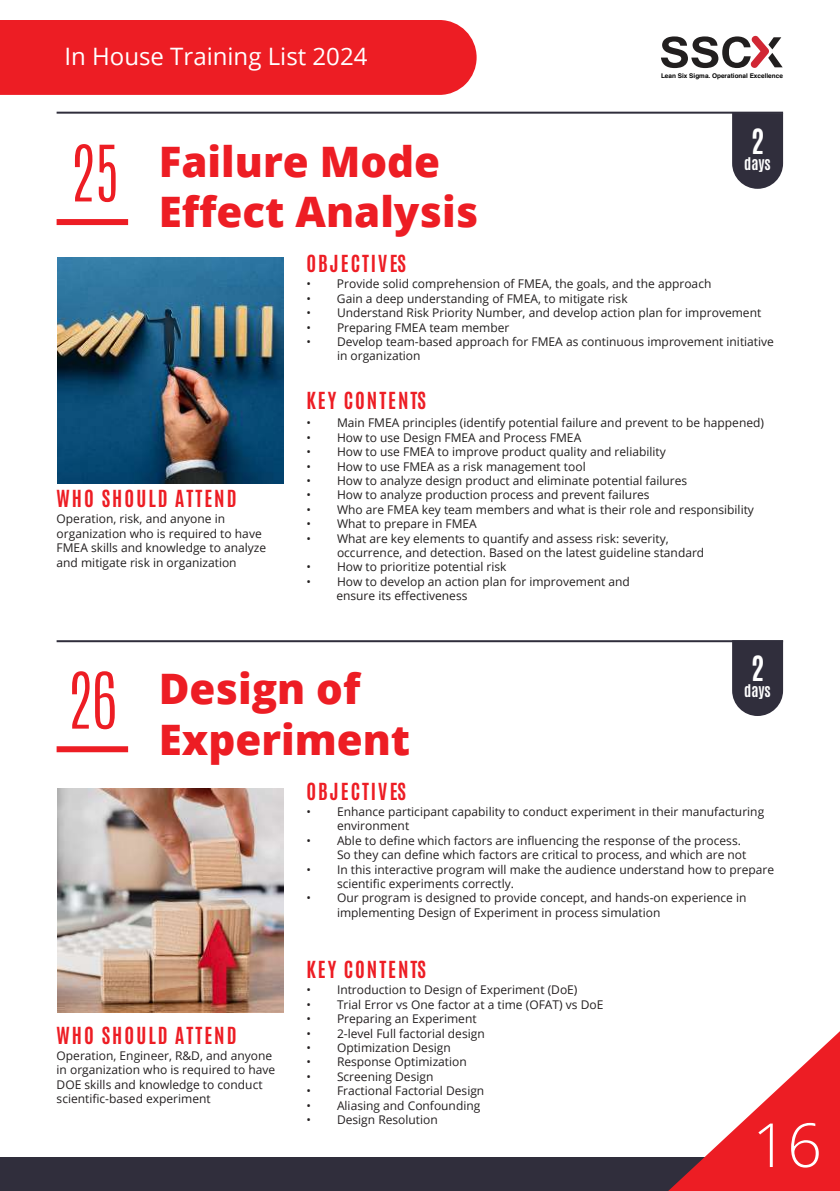
<style>
.page{position:relative;width:840px;height:1191px;background:#fff}
.page>*{position:absolute;margin:0;border:0;box-sizing:border-box;transform-origin:0 0}
.t1{font:300 66px "Antonio";color:#ed1d24}
.t2{font:300 60.8px "Open Sans";color:#fff}
.t3{font:800 42px/50.4px "Open Sans";color:#ed1d24}
.t4{font:700 29.6px "Antonio";color:#fff}
.t5{font:24px "Open Sans";color:#fff}
.t6{font:700 20px "Antonio";letter-spacing:.1em;color:#ed1d24}
.t7{font:700 14.8px "Antonio";color:#fff}
.t8{font:12px/14.4px "Open Sans";color:#221f1f}
.t9{font:12px/14.4px "Open Sans";color:#231f20}
.t10{font:700 6.4px "Helvetica";color:#010101}
</style>
<div class="page">
<div style="left:0;top:1157px;width:839px;height:34px;background:#302e3c"></div>
<div style="left:0;top:20px;width:476px;height:75px;background:#ed1d24"></div>
<svg style="left:668px;top:1032px;width:171px;height:159px"></svg>
<hr style="left:57px;top:640px;width:725px;height:2px;background:#302e3c">
<hr style="left:57px;top:112px;width:725px;height:2px;background:#302e3c">
<svg style="left:731px;top:640px;width:51px;height:76px;background:#42404d"></svg>
<svg style="left:731px;top:113px;width:51px;height:76px;background:#42404d"></svg>
<div style="left:57px;top:746px;width:71px;height:6px;background:#ed1d24"></div>
<img style="left:57px;top:788px;width:226px;height:224px">
<div style="left:57px;top:219px;width:71px;height:6px;background:#ed1d24"></div>
<img style="left:57px;top:257px;width:226px;height:226px">
<svg style="left:661px;top:35px;width:121px;height:33px"></svg>
<h3 class="t5" style="left:64px;top:39px;width:304px">In House Training List 2024</h3>
<h1 class="t1" style="left:71px;top:126px;width:50px">25</h1>
<h3 class="t3" style="left:159px;top:134px;width:320px">Failure Mode<br>Effect Analysis</h3>
<h3 class="t6" style="left:306px;top:249px;width:101px">OBJECTIVES</h3>
<p class="t10" style="left:660px;top:71px;width:123px">Lean Six Sigma. Operational Excellence</p>
<h3 class="t4" style="left:750px;top:121px;width:15px">2</h3>
<p class="t7" style="left:743px;top:153px;width:28px">days</p>
<p class="t8" style="left:306px;top:276px;width:406px">• Provide solid comprehension of FMEA, the goals, and the approach</p>
<p class="t8" style="left:306px;top:291px;width:322px">• Gain a deep understanding of FMEA, to mitigate risk</p>
<p class="t8" style="left:306px;top:305px;width:456px">• Understand Risk Priority Number, and develop action plan for improvement</p>
<p class="t8" style="left:306px;top:320px;width:204px">• Preparing FMEA team member</p>
<p class="t8" style="left:337px;top:334px;width:438px;text-indent:-31px">• Develop team-based approach for FMEA as continuous improvement initiative in organization</p>
<h3 class="t6" style="left:57px;top:485px;width:181px">WHO SHOULD ATTEND</h3>
<p class="t8" style="left:57px;top:511px;width:211px">Operation, risk, and anyone in organization who is required to have FMEA skills and knowledge to analyze and mitigate risk in organization</p>
<h3 class="t6" style="left:306px;top:386px;width:121px">KEY CONTENTS</h3>
<p class="t8" style="left:306px;top:415px;width:459px">• Main FMEA principles (identify potential failure and prevent to be happened)</p>
<p class="t8" style="left:306px;top:430px;width:276px">• How to use Design FMEA and Process FMEA</p>
<p class="t8" style="left:306px;top:444px;width:361px">• How to use FMEA to improve product quality and reliability</p>
<p class="t8" style="left:306px;top:459px;width:281px">• How to use FMEA as a risk management tool</p>
<p class="t8" style="left:306px;top:473px;width:382px">• How to analyze design product and eliminate potential failures</p>
<p class="t8" style="left:306px;top:487px;width:344px">• How to analyze production process and prevent failures</p>
<p class="t8" style="left:306px;top:502px;width:449px">• Who are FMEA key team members and what is their role and responsibility</p>
<p class="t8" style="left:306px;top:516px;width:172px">• What to prepare in FMEA</p>
<p class="t8" style="left:337px;top:531px;width:368px;text-indent:-31px">• What are key elements to quantify and assess risk: severity, occurrence, and detection. Based on the latest guideline standard</p>
<p class="t8" style="left:306px;top:559px;width:201px">• How to prioritize potential risk</p>
<p class="t8" style="left:336px;top:574px;width:295px;text-indent:-30px">• How to develop an action plan for improvement and ensure its effectiveness</p>
<h1 class="t1" style="left:68px;top:653px;width:50px">26</h1>
<h3 class="t3" style="left:159px;top:661px;width:253px">Design of<br>Experiment</h3>
<h3 class="t6" style="left:306px;top:777px;width:101px">OBJECTIVES</h3>
<h3 class="t4" style="left:750px;top:648px;width:15px">2</h3>
<p class="t7" style="left:743px;top:680px;width:28px">days</p>
<p class="t9" style="left:337px;top:804px;width:428px;text-indent:-31px">• Enhance participant capability to conduct experiment in their manufacturing environment</p>
<p class="t9" style="left:337px;top:833px;width:410px;text-indent:-31px">• Able to define which factors are influencing the response of the process.<br>So they can define which factors are critical to process, and which are not</p>
<p class="t9" style="left:337px;top:861px;width:438px;text-indent:-31px">• In this interactive program will make the audience understand how to prepare scientific experiments correctly.</p>
<p class="t9" style="left:337px;top:890px;width:411px;text-indent:-31px">• Our program is designed to provide concept, and hands-on experience in implementing Design of Experiment in process simulation</p>
<h3 class="t6" style="left:306px;top:955px;width:121px">KEY CONTENTS</h3>
<h3 class="t6" style="left:57px;top:1021px;width:181px">WHO SHOULD ATTEND</h3>
<p class="t9" style="left:57px;top:1048px;width:220px">Operation, Engineer, R&amp;D, and anyone in organization who is required to have DOE skills and knowledge to conduct scientific-based experiment</p>
<p class="t9" style="left:306px;top:982px;width:272px">• Introduction to Design of Experiment (DoE)</p>
<p class="t9" style="left:306px;top:997px;width:298px">• Trial Error vs One factor at a time (OFAT) vs DoE</p>
<p class="t9" style="left:306px;top:1011px;width:172px">• Preparing an Experiment</p>
<p class="t9" style="left:306px;top:1025px;width:180px">• 2-level Full factorial design</p>
<p class="t9" style="left:306px;top:1040px;width:146px">• Optimization Design</p>
<p class="t9" style="left:306px;top:1054px;width:162px">• Response Optimization</p>
<p class="t9" style="left:306px;top:1069px;width:128px">• Screening Design</p>
<p class="t9" style="left:306px;top:1083px;width:179px">• Fractional Factorial Design</p>
<p class="t9" style="left:306px;top:1097px;width:175px">• Aliasing and Confounding</p>
<p class="t9" style="left:306px;top:1112px;width:133px">• Design Resolution</p>
<h2 class="t2" style="left:752px;top:1103px;width:71px">16</h2>
</div>
